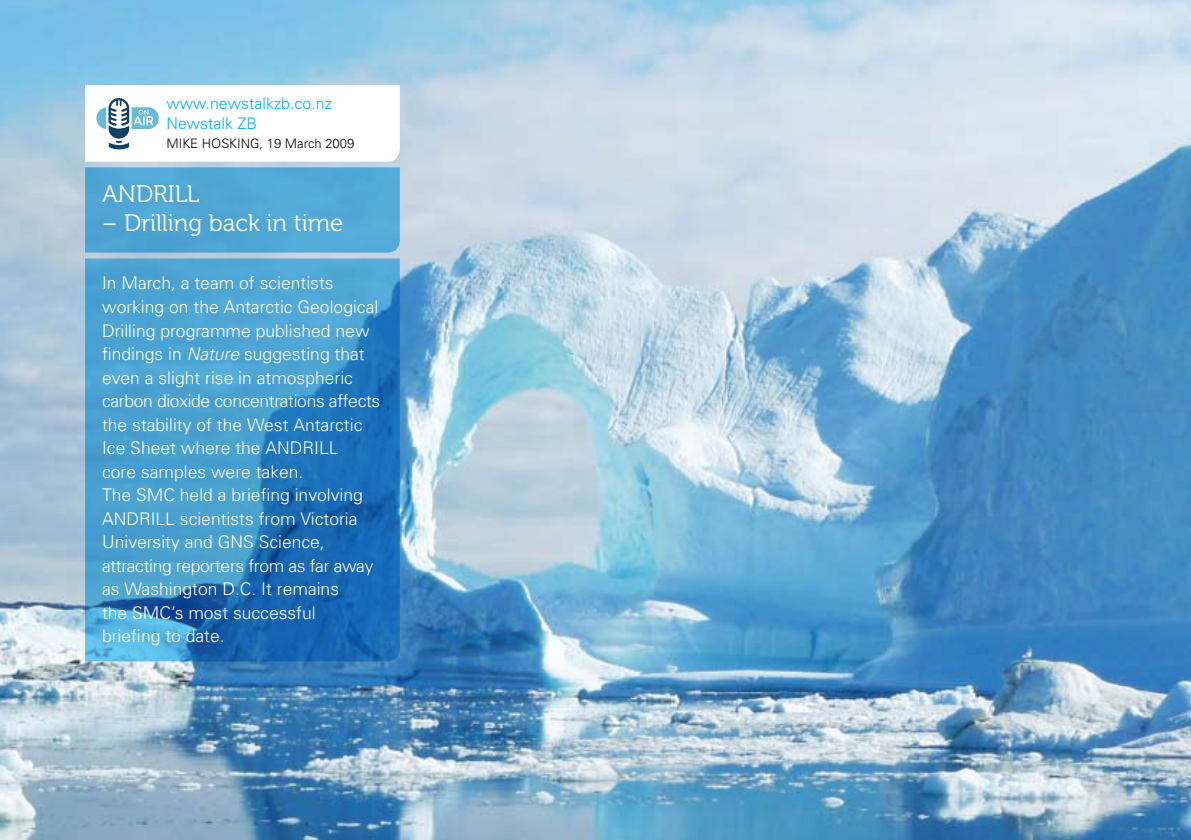
<style>
.page{position:relative;width:1191px;height:840px;background:#fff}
.page>*{position:absolute;margin:0;border:0;box-sizing:border-box;transform-origin:0 0}
.t1{font:24px "Museo 300";color:#fff}
.t2{font:300 17.6px/23.6px "Univers";color:#fff}
.t3{font:300 16px/19.2px "Univers";color:#00aeef}
.t4{font:300 13px "Univers";color:#000}
.s1{font-style:italic}
</style>
<div class="page">
<img style="left:0;top:0;width:1191px;height:839px">
<div style="left:85px;top:167px;width:315px;height:85px;background:#51a8d6"></div>
<svg style="left:85px;top:258px;width:315px;height:403px;background:#398dc6"></svg>
<svg style="left:85px;top:85px;width:315px;height:76px"></svg>
<p class="t3" style="left:166px;top:93px;width:167px">www.newstalkzb.co.nz<br>N ewstalk ZB</p>
<p class="t4" style="left:166px;top:135px;width:189px">Mi ke Hoski ng, 19 March 2009</p>
<h1 class="t1" style="left:102px;top:181px;width:99px">ANDRILL</h1>
<h1 class="t1" style="left:102px;top:210px;width:243px">– Drilling back in time</h1>
<p class="t2" style="left:102px;top:271px;width:280px">In March, a team of scientists working on the Antarctic Geological Drilling programme published new findings in <span class="s1">Nature</span> suggesting that even a slight rise in atmospheric carbon dioxide concentrations affects the stability of the West Antarctic Ice Sheet where the ANDR</p>
<p class="t2" style="left:314px;top:435px;width:15px">ILL</p>
<p class="t2" style="left:102px;top:459px;width:262px">core samples were taken.<br>The SMC held a briefing involving<br>ANDR</p>
<p class="t2" style="left:102px;top:506px;width:273px;text-indent:49px">ILL scientists from Victoria<br>U niversity and GNS Science, attracting reporters from as far away as Washington D .C. It remains<br>the SMC’s most successful briefing to date.</p>
</div>
